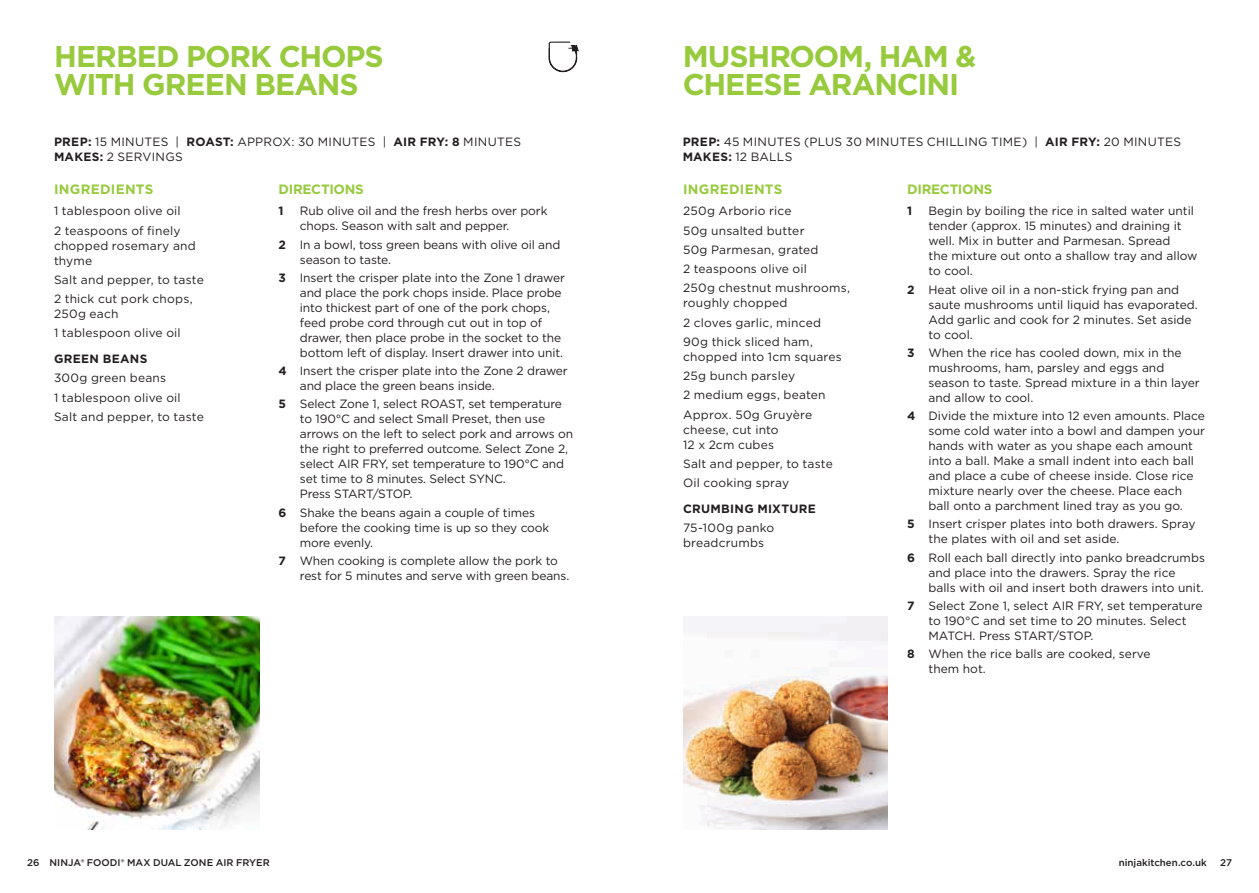
<style>
.page{position:relative;width:1259px;height:893px;background:#fff}
.page>*{position:absolute;margin:0;border:0;box-sizing:border-box;transform-origin:0 0}
.t1{font:700 30px/28.5px "Gotham";letter-spacing:-.035em;color:#97ca3d}
.t2{font:700 13.5px "Gotham";letter-spacing:.005em;color:#97ca3d}
.t3{font:700 13.5px "Gotham";letter-spacing:-.02em;color:#97ca3d}
.t4{font:12px/15px "Gotham";color:#231f20}
.t5{font:12px/15px "Gotham";letter-spacing:.025em;color:#231f20}
.t6{font:12px/15px "Gotham";letter-spacing:.02em;color:#231f20}
.t7{font:700 12px "Gotham";letter-spacing:.025em;color:#231f20}
.t8{font:500 9.75px "Gotham";color:#231f20}
.s1{font-weight:700}
</style>
<div class="page">
<img style="left:683px;top:617px;width:204px;height:212px">
<img style="left:55px;top:617px;width:204px;height:212px">
<svg style="left:548px;top:42px;width:31px;height:30px"></svg>
<h1 class="t1" style="left:54px;top:41px;width:331px">HERBED PORK CHOPS<br>WITH GREEN BEANS</h1>
<h1 class="t1" style="left:682px;top:41px;width:295px">MUSHROOM, HAM &amp;<br>CHEESE ARANCINI</h1>
<p class="t5" style="left:54px;top:134px;width:468px"><span class="s1">PREP:</span> 15 MINUTES | <span class="s1">ROAST:</span> APPROX: 30 MINUTES | <span class="s1">AIR FRY: 8</span> MINUTES<br><span class="s1">MAKES:</span> 2 SERVINGS</p>
<p class="t2" style="left:54px;top:180px;width:101px">INGREDIENTS</p>
<p class="t4" style="left:54px;top:201px;width:128px;line-height:19.2px">1 tablespoon olive oil<br>2 teaspoons of finely</p>
<p class="t6" style="left:54px;top:238px;width:143px">chopped rosemary and thyme</p>
<p class="t4" style="left:54px;top:270px;width:151px;line-height:19.2px">Salt and pepper, to taste<br>2 thick cut pork chops,</p>
<p class="t4" style="left:54px;top:304px;width:128px;line-height:19.2px">250g each<br>1 tablespoon olive oil</p>
<p class="t7" style="left:54px;top:351px;width:95px">GREEN BEANS</p>
<p class="t4" style="left:54px;top:368px;width:151px;line-height:19.2px">300g green beans<br>1 tablespoon olive oil<br>Salt and pepper, to taste</p>
<p class="t3" style="left:279px;top:180px;width:87px">DIRECTIONS</p>
<p class="t7" style="left:279px;top:203px;width:7px">1</p>
<p class="t4" style="left:300px;top:203px;width:249px">Rub olive oil and the fresh herbs over pork chops. Season with salt and pepper.</p>
<p class="t4" style="left:300px;top:237px;width:262px;text-indent:-21px"><span class="s1">2</span> In a bowl, toss green beans with olive oil and season to taste.</p>
<p class="t4" style="left:300px;top:270px;width:266px;text-indent:-21px"><span class="s1">3</span> Insert the crisper plate into the Zone 1 drawer and place the pork chops inside. Place probe into thickest part of one of the pork chops, feed probe cord through cut out in top of drawer, then place probe in the socket to the bottom left of display. Insert drawer into unit.</p>
<p class="t4" style="left:300px;top:363px;width:269px;text-indent:-21px"><span class="s1">4</span> Insert the crisper plate into the Zone 2 drawer and place the green beans inside.</p>
<p class="t4" style="left:300px;top:396px;width:275px;text-indent:-21px"><span class="s1">5</span> Select Zone 1, select ROAST, set temperature to 190°C and select Small Preset, then use arrows on the left to select pork and arrows on the right to preferred outcome. Select Zone 2, select AIR FRY, set temperature to 190°C and set time to 8 minutes. Select SYNC.<br>Press START/STOP.</p>
<p class="t4" style="left:300px;top:505px;width:251px;text-indent:-21px"><span class="s1">6</span> Shake the beans again a couple of times before the cooking time is up so they cook more evenly.</p>
<p class="t4" style="left:300px;top:553px;width:271px;text-indent:-21px"><span class="s1">7</span> When cooking is complete allow the pork to rest for 5 minutes and serve with green beans.</p>
<p class="t5" style="left:682px;top:134px;width:500px"><span class="s1">PREP:</span> 45 MINUTES (PLUS 30 MINUTES CHILLING TIME) | <span class="s1">AIR FRY:</span> 20 MINUTES<br><span class="s1">MAKES:</span> 12 BALLS</p>
<p class="t2" style="left:683px;top:180px;width:101px">INGREDIENTS</p>
<p class="t4" style="left:683px;top:201px;width:168px;line-height:19.2px">250g Arborio rice<br>50g unsalted butter<br>50g Parmesan, grated<br>2 teaspoons olive oil<br>250g chestnut mushrooms,</p>
<p class="t4" style="left:683px;top:293px;width:139px;line-height:19.2px">roughly chopped<br>2 cloves garlic, minced<br>90g thick sliced ham,</p>
<p class="t4" style="left:683px;top:347px;width:160px;line-height:19.2px">chopped into 1cm squares<br>25g bunch parsley<br>2 medium eggs, beaten<br>Approx. 50g Gruyère</p>
<p class="t4" style="left:683px;top:422px;width:97px">cheese, cut into<br>12 x 2cm cubes</p>
<p class="t4" style="left:683px;top:454px;width:151px;line-height:19.2px">Salt and pepper, to taste<br>Oil cooking spray</p>
<p class="t7" style="left:683px;top:501px;width:134px">CRUMBING MIXTURE</p>
<p class="t6" style="left:683px;top:520px;width:93px">75-100g panko breadcrumbs</p>
<p class="t3" style="left:907px;top:180px;width:87px">DIRECTIONS</p>
<p class="t7" style="left:907px;top:203px;width:7px">1</p>
<p class="t4" style="left:928px;top:203px;width:271px">Begin by boiling the rice in salted water until tender (approx. 15 minutes) and draining it well. Mix in butter and Parmesan. Spread<br>the mixture out onto a shallow tray and allow to cool.</p>
<p class="t4" style="left:928px;top:282px;width:271px;text-indent:-21px"><span class="s1">2</span> Heat olive oil in a non-stick frying pan and saute mushrooms until liquid has evaporated.<br>Add garlic and cook for 2 minutes. Set aside to cool.</p>
<p class="t4" style="left:928px;top:345px;width:273px;text-indent:-21px"><span class="s1">3</span> When the rice has cooled down, mix in the mushrooms, ham, parsley and eggs and season to taste. Spread mixture in a thin layer and allow to cool.</p>
<p class="t4" style="left:928px;top:408px;width:278px;text-indent:-21px"><span class="s1">4</span> Divide the mixture into 12 even amounts. Place some cold water into a bowl and dampen your hands with water as you shape each amount into a ball. Make a small indent into each ball and place a cube of cheese inside. Close rice mixture nearly over the cheese. Place each ball onto a parchment lined tray as you go.</p>
<p class="t4" style="left:928px;top:516px;width:268px;text-indent:-21px"><span class="s1">5</span> Insert crisper plates into both drawers. Spray the plates with oil and set aside.</p>
<p class="t4" style="left:928px;top:550px;width:278px;text-indent:-21px"><span class="s1">6</span> Roll each ball directly into panko breadcrumbs and place into the drawers. Spray the rice balls with oil and insert both drawers into unit.</p>
<p class="t4" style="left:928px;top:598px;width:275px;text-indent:-21px"><span class="s1">7</span> Select Zone 1, select AIR FRY, set temperature to 190°C and set time to 20 minutes. Select<br>MATCH. Press START/STOP.</p>
<p class="t4" style="left:928px;top:646px;width:224px;text-indent:-21px"><span class="s1">8</span> When the rice balls are cooked, serve them hot.</p>
<p class="t8" style="left:27px;top:856px;width:244px">26 NINJA® FOODI® MAX DUAL ZONE AIR FRYER</p>
<p class="t8" style="left:1118px;top:856px;width:90px">ninjakitchen.co.uk</p>
<p class="t8" style="left:1220px;top:856px;width:13px">27</p>
</div>
